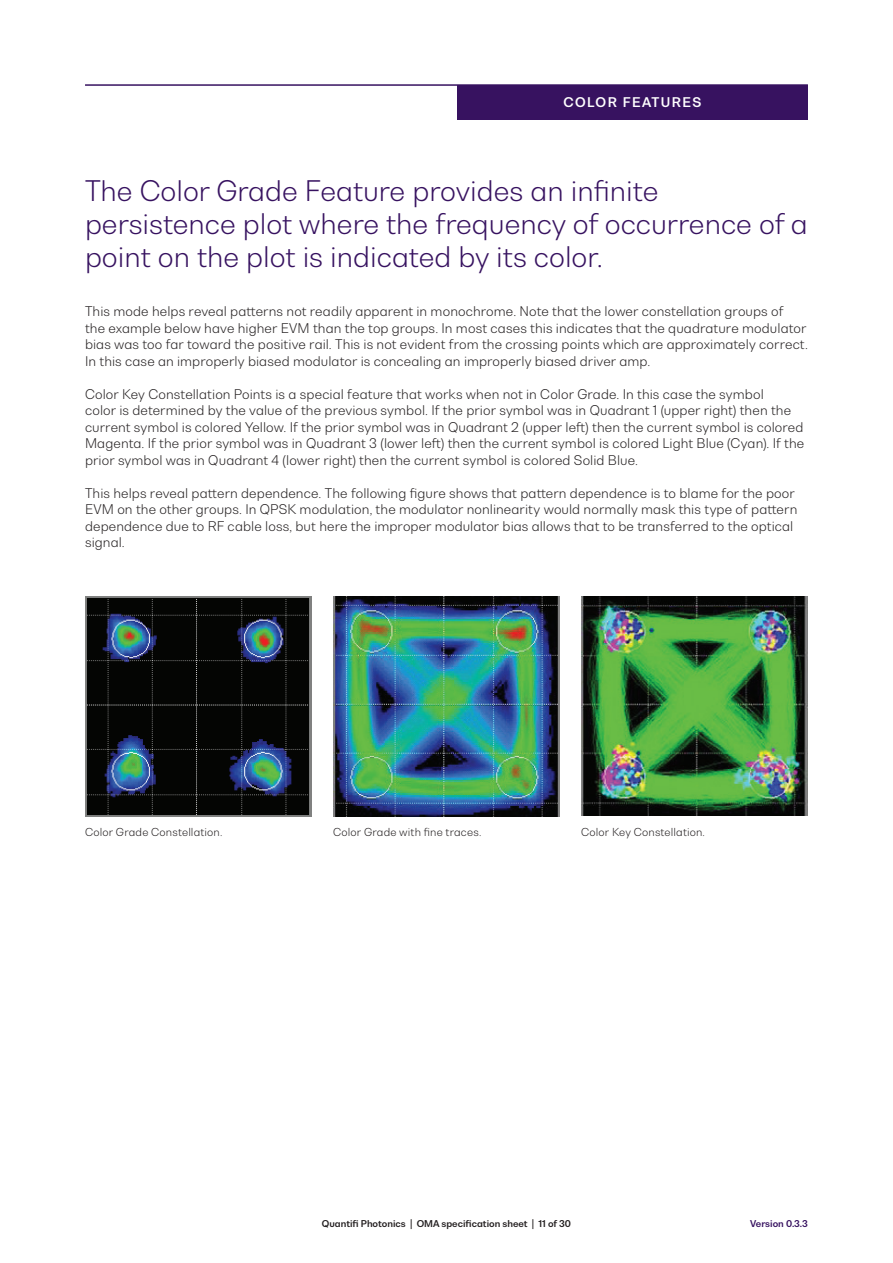
<style>
.page{position:relative;width:893px;height:1263px;background:#fff}
.page>*{position:absolute;margin:0;border:0;box-sizing:border-box;transform-origin:0 0}
.t1{font:300 27px/33px "Bw Nista Geometric";color:#371260}
.t2{font:300 12.75px/16.5px "Bw Nista Geometric";letter-spacing:.005em;color:#231f20}
.t3{font:700 12.75px "Bw Nista Geometric";letter-spacing:.11em;color:#fff}
.t4{font:300 10.5px "Bw Nista Geometric";letter-spacing:.015em;color:#231f20}
.t5{font:700 9px "Bw Nista Geometric";color:#231f20}
.t6{font:700 9px "Bw Nista Geometric";color:#371260}
</style>
<div class="page">
<hr style="left:85px;top:84px;width:723px;height:2px;background:#371260">
<div style="left:457px;top:85px;width:351px;height:34px;background:#371260"></div>
<img style="left:85px;top:597px;width:227px;height:219px">
<img style="left:333px;top:597px;width:227px;height:220px">
<img style="left:581px;top:597px;width:227px;height:219px">
<p class="t3" style="left:563px;top:93px;width:139px">COLOR FEATURES</p>
<h1 class="t1" style="left:85px;top:173px;width:724px">The Color Grade Feature provides an infinite persistence plot where the frequency of occurrence of a point on the plot is indicated by its color.</h1>
<p class="t2" style="left:85px;top:303px;width:724px">This mode helps reveal patterns not readily apparent in monochrome. Note that the lower constellation groups of<br>the example below have higher EVM than the top groups. In most cases this indicates that the quadrature modulator bias was too far toward the positive rail. This is not evident from the crossing points which are approximately correct.<br>In this case an improperly biased modulator is concealing an improperly biased driver amp.</p>
<p class="t2" style="left:85px;top:385px;width:721px">Color Key Constellation Points is a special feature that works when not in Color Grade. In this case the symbol<br>color is determined by the value of the previous symbol. If the prior symbol was in Quadrant 1 (upper right) then the current symbol is colored Yellow. If the prior symbol was in Quadrant 2 (upper left) then the current symbol is colored Magenta. If the prior symbol was in Quadrant 3 (lower left) then the current symbol is colored Light Blue (Cyan). If the prior symbol was in Quadrant 4 (lower right) then the current symbol is colored Solid Blue.</p>
<p class="t2" style="left:85px;top:484px;width:714px">This helps reveal pattern dependence. The following figure shows that pattern dependence is to blame for the poor EVM on the other groups. In QPSK modulation, the modulator nonlinearity would normally mask this type of pattern dependence due to RF cable loss, but here the improper modulator bias allows that to be transferred to the optical signal.</p>
<p class="t4" style="left:85px;top:825px;width:139px">Color Grade Constellation.</p>
<p class="t4" style="left:333px;top:825px;width:150px">Color Grade with fine traces.</p>
<p class="t4" style="left:581px;top:825px;width:125px">Color Key Constellation.</p>
<p class="t5" style="left:322px;top:1218px;width:251px">Quantifi Photonics | OMA specification sheet | 11 of 30</p>
<p class="t6" style="left:750px;top:1218px;width:59px">Version 0.3.3</p>
</div>
